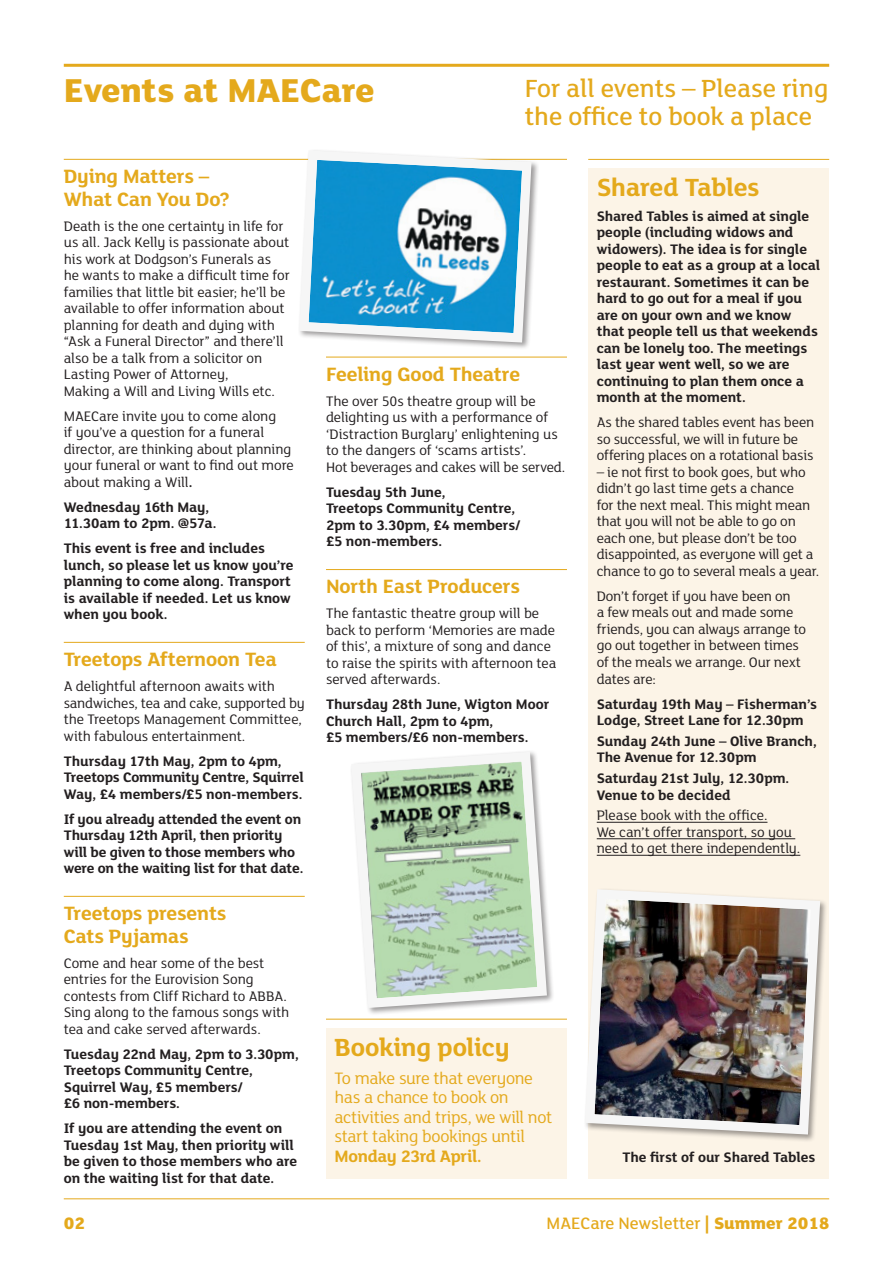
<style>
.page{position:relative;width:893px;height:1263px;background:#fff}
.page>*{position:absolute;margin:0;border:0;box-sizing:border-box;transform-origin:0 0}
.t1{font:800 36px "FS Lola";color:#e4a91c}
.t2{font:500 27px/28.5px "FS Lola";color:#e4a91c}
.t3{font:700 27px "FS Lola";letter-spacing:-.015em;color:#e4a91c}
.t4{font:700 21px/22.5px "FS Lola";letter-spacing:-.01em;color:#e4a91c}
.t5{font:18px/19.5px "FS Lola";letter-spacing:-.025em;color:#e4a91c}
.t6{font:500 18px "FS Lola";color:#e4a91c}
.t7{font:700 18px "FS Lola";letter-spacing:-.02em;color:#e4a91c}
.t8{font:800 18px "FS Lola";color:#e4a91c}
.t9{font:15px/16.5px "FS Lola";letter-spacing:-.01em;color:#231f20}
.t10{font:700 15px/16.5px "FS Lola";letter-spacing:-.005em;color:#231f20}
.s1{font-weight:700}
.s2{font-weight:800}
</style>
<div class="page">
<hr style="left:64px;top:1198px;width:765px;height:1px;background:#e4a91c">
<hr style="left:64px;top:64px;width:765px;height:3px;background:#e4a91c">
<div style="left:326px;top:1028px;width:241px;height:151px;background:#fcf4e7"></div>
<hr style="left:326px;top:1019px;width:241px;height:1px;background:#e4a91c">
<hr style="left:326px;top:357px;width:241px;height:1px;background:#e4a91c">
<hr style="left:326px;top:569px;width:241px;height:1px;background:#e4a91c">
<div style="left:588px;top:168px;width:241px;height:1011px;background:#fcf4e7"></div>
<hr style="left:588px;top:159px;width:241px;height:1px;background:#e4a91c">
<hr style="left:597px;top:822px;width:170px;height:1px;background:#231f20">
<hr style="left:597px;top:838px;width:198px;height:1px;background:#231f20">
<hr style="left:597px;top:855px;width:203px;height:1px;background:#231f20">
<div style="left:583px;top:887px;width:245px;height:255px;background:#fcf4e7"></div>
<img style="left:583px;top:887px;width:242px;height:252px">
<svg style="left:351px;top:751px;width:201px;height:262px"></svg>
<hr style="left:64px;top:159px;width:503px;height:1px;background:#e4a91c">
<hr style="left:64px;top:642px;width:241px;height:1px;background:#e4a91c">
<hr style="left:64px;top:896px;width:241px;height:1px;background:#e4a91c">
<div style="left:297px;top:149px;width:242px;height:202px;background:#fff"></div>
<svg style="left:294px;top:150px;width:242px;height:197px"></svg>
<h1 class="t1" style="left:64px;top:70px;width:312px">Events at MAECare</h1>
<h2 class="t2" style="left:525px;top:75px;width:305px">For all events – Please ring the office to book a place</h2>
<h3 class="t4" style="left:64px;top:166px;width:168px">Dying Matters –<br>What Can You Do?</h3>
<p class="t9" style="left:64px;top:218px;width:227px">Death is the one certainty in life for us all. Jack Kelly is passionate about his work at Dodgson’s Funerals as he wants to make a difficult time for families that little bit easier; he’ll be available to offer information about planning for death and dying with “Ask a Funeral Director” and there’ll also be a talk from a solicitor on Lasting Power of Attorney,<br>Making a Will and Living Wills etc.</p>
<p class="t9" style="left:64px;top:408px;width:232px">MAECare invite you to come along<br>if you’ve a question for a funeral director, are thinking about planning your funeral or want to find out more about making a Will<span class="s1">.</span></p>
<p class="t10" style="left:64px;top:499px;width:154px">Wednesday 16th May,<br>11.30am to 2pm. @57a.</p>
<p class="t10" style="left:64px;top:541px;width:231px">This event is free and includes lunch, so please let us know you’re planning to come along. Transport is available if needed. Let us know when you book.</p>
<h3 class="t4" style="left:64px;top:649px;width:214px">Treetops Afternoon Tea</h3>
<p class="t9" style="left:64px;top:679px;width:242px">A delightful afternoon awaits with sandwiches, tea and cake, supported by the Treetops Management Committee, with fabulous entertainment.</p>
<p class="t10" style="left:64px;top:753px;width:242px">Thursday 17th May, 2pm to 4pm,<br>Treetops Community Centre, Squirrel<br>Way, £4 members/£5 non-members.</p>
<p class="t10" style="left:64px;top:811px;width:241px">If you already attended the event on Thursday 12th April, then priority will be given to those members who were on the waiting list for that date.</p>
<h3 class="t4" style="left:64px;top:903px;width:164px">Treetops presents<br>Cats Pyjamas</h3>
<p class="t9" style="left:64px;top:955px;width:227px">Come and hear some of the best entries for the Eurovision Song contests from Cliff Richard to ABBA.<br>Sing along to the famous songs with tea and cake served afterwards.</p>
<p class="t10" style="left:64px;top:1046px;width:237px">Tuesday 22nd May, 2pm to 3.30pm,<br>Treetops Community Centre,<br>Squirrel Way, £5 members/<br>£6 non-members.</p>
<p class="t10" style="left:64px;top:1121px;width:235px">If you are attending the event on Tuesday 1st May, then priority will be given to those members who are on the waiting list for that date.</p>
<h3 class="t4" style="left:326px;top:364px;width:196px">Feeling Good Theatre</h3>
<p class="t9" style="left:326px;top:393px;width:241px">The over 50s theatre group will be delighting us with a performance of ‘Distraction Burglary’ enlightening us to the dangers of ‘scams artists’.<br>Hot beverages and cakes will be served.</p>
<p class="t10" style="left:326px;top:484px;width:196px">Tuesday 5th June,<br>Treetops Community Centre,<br>2pm to 3.30pm, £4 members/ £5 non-members.</p>
<h3 class="t4" style="left:326px;top:576px;width:196px">North East Producers</h3>
<p class="t9" style="left:326px;top:606px;width:232px">The fantastic theatre group will be back to perform ‘Memories are made of this’, a mixture of song and dance to raise the spirits with afternoon tea served afterwards.</p>
<p class="t10" style="left:326px;top:697px;width:225px">Thursday 28th June, Wigton Moor<br>Church Hall, 2pm to 4pm,<br>£5 members/£6 non-members.</p>
<h2 class="t3" style="left:334px;top:1031px;width:177px">Booking policy</h2>
<p class="t5" style="left:334px;top:1069px;width:219px">To make sure that everyone has a chance to book on activities and trips, we will not start taking bookings until</p>
<p class="t7" style="left:334px;top:1145px;width:149px">Monday 23rd April.</p>
<h2 class="t3" style="left:597px;top:172px;width:164px">Shared Tables</h2>
<p class="t10" style="left:597px;top:209px;width:225px">Shared Tables is aimed at single people (including widows and widowers). The idea is for single people to eat as a group at a local restaurant. Sometimes it can be hard to go out for a meal if you are on your own and we know that people tell us that weekends can be lonely too. The meetings last year went well, so we are continuing to plan them once a month at the moment.</p>
<p class="t9" style="left:597px;top:415px;width:219px">As the shared tables event has been so successful, we will in future be offering places on a rotational basis</p>
<p class="t9" style="left:597px;top:465px;width:224px">– ie not first to book goes, but who didn’t go last time gets a chance<br>for the next meal. This might mean that you will not be able to go on each one, but please don’t be too disappointed, as everyone will get a chance to go to several meals a year.</p>
<p class="t9" style="left:597px;top:589px;width:211px">Don’t forget if you have been on<br>a few meals out and made some friends, you can always arrange to go out together in between times of the meals we arrange. Our next dates are:</p>
<p class="t10" style="left:597px;top:696px;width:222px">Saturday 19th May – Fisherman’s<br>Lodge, Street Lane for 12.30pm</p>
<p class="t10" style="left:597px;top:733px;width:221px">Sunday 24th June – Olive Branch,<br>The Avenue for 12.30pm</p>
<p class="t10" style="left:597px;top:771px;width:194px">Saturday 21st July, 12.30pm.<br>Venue to be decided</p>
<p class="t9" style="left:597px;top:808px;width:205px">Please book with the office.<br>We can’t offer transport, so you need to get there independently.</p>
<p class="t10" style="left:622px;top:1149px;width:195px">The first of our Shared Tables</p>
<p class="t8" style="left:64px;top:1212px;width:23px">02</p>
<p class="t6" style="left:547px;top:1212px;width:284px">MAECare Newsletter <span class="s2">| Summer 2018</span></p>
</div>
